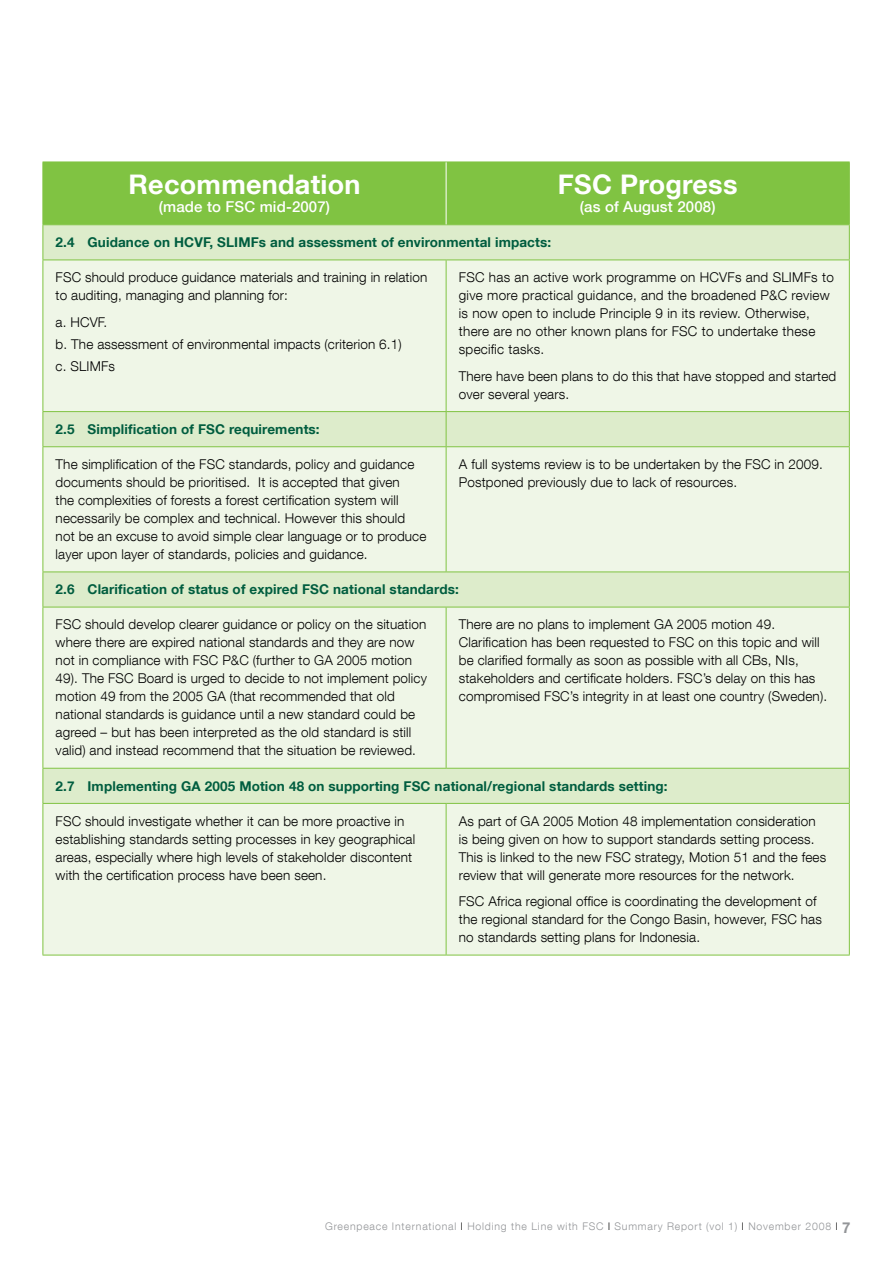
<style>
.page{position:relative;width:893px;height:1263px;background:#fff}
.page>*{position:absolute;margin:0;border:0;box-sizing:border-box;transform-origin:0 0}
.t1{font:700 27px "Helvetica Neue LT Com";letter-spacing:.01em;color:#fff}
.t2{font:500 15px "Helvetica Neue LT Com";letter-spacing:.01em;color:#fff}
.t3{font:300 13.5px/18px "Helvetica Neue LT Com";letter-spacing:.01em;color:#000}
.t4{font:700 13.5px "Helvetica Neue LT Com";letter-spacing:.01em;color:#005d3f}
.t5{font:300 10.5px "Helvetica Neue LT Com";letter-spacing:.075em;color:#939598}
.s1{color:#000}
.s2{font-weight:700;font-size:15px}
</style>
<div class="page">
<div style="left:44px;top:163px;width:805px;height:61px;background:#80c342"></div>
<div style="left:44px;top:225px;width:805px;height:35px;background:#ddeccb"></div>
<svg style="left:44px;top:261px;width:805px;height:694px;background:#ecf4e2"></svg>
<hr style="left:43px;top:162px;width:403px;height:1px;background:#80c342">
<hr style="left:43px;top:162px;width:1px;height:62px;background:#80c342">
<hr style="left:446px;top:162px;width:404px;height:1px;background:#80c342">
<hr style="left:849px;top:162px;width:1px;height:62px;background:#80c342">
<hr style="left:43px;top:224px;width:403px;height:1px;background:#80c342">
<hr style="left:43px;top:225px;width:1px;height:35px;background:#80c342">
<hr style="left:446px;top:224px;width:404px;height:1px;background:#80c342">
<hr style="left:849px;top:225px;width:1px;height:35px;background:#80c342">
<hr style="left:43px;top:260px;width:403px;height:1px;background:#80c342">
<hr style="left:43px;top:260px;width:1px;height:151px;background:#80c342">
<hr style="left:446px;top:260px;width:404px;height:1px;background:#80c342">
<hr style="left:446px;top:260px;width:1px;height:151px;background:#80c342">
<hr style="left:849px;top:260px;width:1px;height:151px;background:#80c342">
<hr style="left:43px;top:411px;width:403px;height:1px;background:#80c342">
<hr style="left:43px;top:412px;width:1px;height:34px;background:#80c342">
<hr style="left:446px;top:411px;width:404px;height:1px;background:#80c342">
<hr style="left:446px;top:412px;width:1px;height:34px;background:#80c342">
<hr style="left:849px;top:412px;width:1px;height:34px;background:#80c342">
<hr style="left:43px;top:446px;width:403px;height:1px;background:#80c342">
<hr style="left:43px;top:447px;width:1px;height:124px;background:#80c342">
<hr style="left:446px;top:446px;width:404px;height:1px;background:#80c342">
<hr style="left:446px;top:447px;width:1px;height:124px;background:#80c342">
<hr style="left:849px;top:447px;width:1px;height:124px;background:#80c342">
<hr style="left:43px;top:571px;width:403px;height:1px;background:#80c342">
<hr style="left:43px;top:572px;width:1px;height:35px;background:#80c342">
<hr style="left:446px;top:571px;width:404px;height:1px;background:#80c342">
<hr style="left:849px;top:572px;width:1px;height:35px;background:#80c342">
<hr style="left:43px;top:607px;width:403px;height:1px;background:#80c342">
<hr style="left:43px;top:607px;width:1px;height:161px;background:#80c342">
<hr style="left:446px;top:607px;width:404px;height:1px;background:#80c342">
<hr style="left:446px;top:607px;width:1px;height:161px;background:#80c342">
<hr style="left:849px;top:607px;width:1px;height:161px;background:#80c342">
<hr style="left:43px;top:768px;width:403px;height:1px;background:#80c342">
<hr style="left:43px;top:769px;width:1px;height:34px;background:#80c342">
<hr style="left:446px;top:768px;width:404px;height:1px;background:#80c342">
<hr style="left:849px;top:769px;width:1px;height:34px;background:#80c342">
<hr style="left:43px;top:803px;width:403px;height:1px;background:#80c342">
<hr style="left:43px;top:804px;width:1px;height:151px;background:#80c342">
<hr style="left:446px;top:803px;width:404px;height:1px;background:#80c342">
<hr style="left:446px;top:804px;width:1px;height:151px;background:#80c342">
<hr style="left:849px;top:804px;width:1px;height:151px;background:#80c342">
<hr style="left:43px;top:955px;width:403px;height:1px;background:#80c342">
<hr style="left:446px;top:955px;width:404px;height:1px;background:#80c342">
<hr style="left:446px;top:162px;width:1px;height:62px;background:#fff">
<h1 class="t1" style="left:129px;top:175px;width:233px">Recommendation</h1>
<p class="t2" style="left:159px;top:201px;width:173px">(made to FSC mid-2007)</p>
<h1 class="t1" style="left:558px;top:175px;width:181px">FSC Progress</h1>
<p class="t2" style="left:580px;top:201px;width:137px">(as of August 2008)</p>
<p class="t4" style="left:56px;top:237px;width:497px">2.4 Guidance on HCVF, SLIMFs and assessment of environmental impacts:</p>
<p class="t3" style="left:56px;top:270px;width:373px">FSC should produce guidance materials and training in relation to auditing, managing and planning for:</p>
<p class="t3" style="left:56px;top:313px;width:348px;line-height:22.2px">a. HCVF.<br>b. The assessment of environmental impacts (criterion 6.1) c. SLIMFs</p>
<p class="t3" style="left:459px;top:270px;width:376px">FSC has an active work programme on HCVFs and SLIMFs to give more practical guidance, and the broadened P&amp;C review is now open to include Principle 9 in its review. Otherwise, there are no other known plans for FSC to undertake these specific tasks.</p>
<p class="t3" style="left:459px;top:369px;width:379px">There have been plans to do this that have stopped and started over several years.</p>
<p class="t4" style="left:56px;top:424px;width:266px">2.5 Simplification of FSC requirements:</p>
<p class="t3" style="left:56px;top:457px;width:372px">The simplification of the FSC standards, policy and guidance documents should be prioritised. It is accepted that given<br>the complexities of forests a forest certification system will necessarily be complex and technical. However this should not be an excuse to avoid simple clear language or to produce layer upon layer of standards, policies and guidance.</p>
<p class="t3" style="left:459px;top:457px;width:365px">A full systems review is to be undertaken by the FSC in 2009.<br>Postponed previously due to lack of resources.</p>
<p class="t4" style="left:56px;top:585px;width:405px">2.6 Clarification of status of expired FSC national standards:</p>
<p class="t3" style="left:56px;top:617px;width:373px">FSC should develop clearer guidance or policy on the situation where there are expired national standards and they are now not in compliance with FSC P&amp;C (further to GA 2005 motion 49). The FSC Board is urged to decide to not implement policy motion 49 from the 2005 GA (that recommended that old national standards is guidance until a new standard could be agreed – but has been interpreted as the old standard is still valid) and instead recommend that the situation be reviewed.</p>
<p class="t3" style="left:459px;top:617px;width:370px">There are no plans to implement GA 2005 motion 49.<br>Clarification has been requested to FSC on this topic and will be clarified formally as soon as possible with all CBs, NIs, stakeholders and certificate holders. FSC’s delay on this has compromised FSC’s integrity in at least one country (Sweden).</p>
<p class="t4" style="left:56px;top:781px;width:613px">2.7 Implementing GA 2005 Motion 48 on supporting FSC national/regional standards setting:</p>
<p class="t3" style="left:56px;top:814px;width:361px">FSC should investigate whether it can be more proactive in establishing standards setting processes in key geographical areas, especially where high levels of stakeholder discontent with the certification process have been seen.</p>
<p class="t3" style="left:459px;top:814px;width:369px">As part of GA 2005 Motion 48 implementation consideration is being given on how to support standards setting process.<br>This is linked to the new FSC strategy, Motion 51 and the fees review that will generate more resources for the network.</p>
<p class="t3" style="left:459px;top:894px;width:365px">FSC Africa regional office is coordinating the development of the regional standard for the Congo Basin, however, FSC has no standards setting plans for Indonesia.</p>
<p class="t5" style="left:325px;top:1223px;width:527px">Greenpeace International <span class="s1">l</span> Holding the Line with FSC <span class="s1">l</span> Summary Report (vol 1) <span class="s1">l</span> November 2008 <span class="s1">l</span> <span class="s2">7</span></p>
</div>
